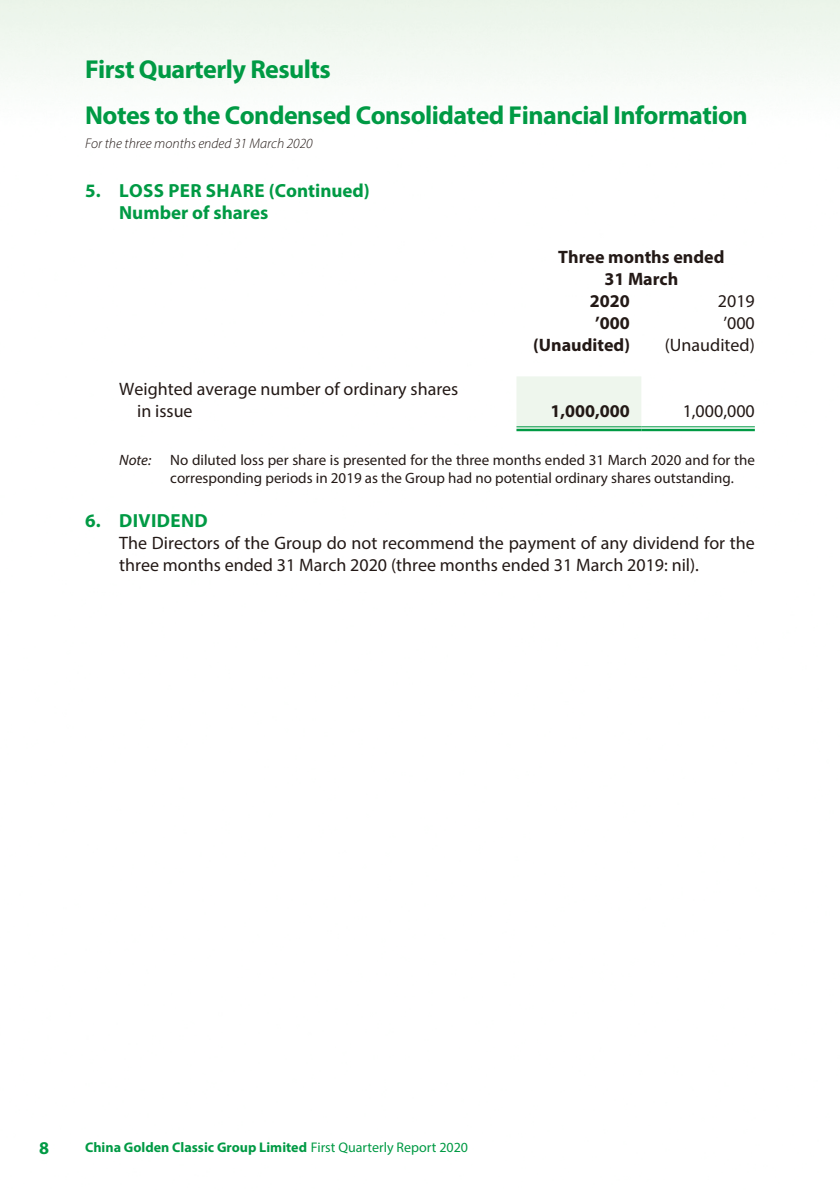
<style>
.page{position:relative;width:840px;height:1191px;background:#fff}
.page>*{position:absolute;margin:0;border:0;box-sizing:border-box;transform-origin:0 0}
.t1{font:700 26px/45.4px "Myriad Pro";letter-spacing:-.02em;color:#009a44}
.t2{font:700 19px/22px "Myriad Pro";color:#009a44}
.t3{font:700 19px "Myriad Pro";letter-spacing:.02em;color:#009a44}
.t4{font:18px/22px "Myriad Pro";color:#231916}
.t5{font:700 18px "Myriad Pro";color:#231916}
.t6{font:700 18px "Myriad Pro";color:#009a44}
.t7{font:15px/18px "Myriad Pro";color:#231916}
.t8{font:italic 15px "Myriad Pro";color:#231916}
.t9{font:700 14px "Myriad Pro";color:#009a44}
.t10{font:italic 300 14px "Myriad Pro";color:#231916}
.s1{font-weight:400}
</style>
<div class="page">
<img style="left:0;top:0;width:839px;height:432px">
<div style="left:516px;top:376px;width:125px;height:53px;background:#eef6ed"></div>
<hr style="left:516px;top:426px;width:125px;height:1px;background:#009a44">
<hr style="left:516px;top:429px;width:125px;height:2px;background:#009a44">
<hr style="left:641px;top:426px;width:113px;height:1px;background:#009a44">
<hr style="left:641px;top:429px;width:113px;height:2px;background:#009a44">
<h1 class="t1" style="left:85px;top:46px;width:664px">First Quarterly Results<br>Notes to the Condensed Consolidated Financial Information</h1>
<p class="t10" style="left:85px;top:135px;width:229px">For the three months ended 31 March 2020</p>
<p class="t2" style="left:119px;top:179px;width:252px;text-indent:-34px">5. LOSS PER SHARE (Continued)<br>Number of shares</p>
<p class="t4" style="left:137px;top:378px;width:322px;text-indent:-18px">Weighted average number of ordinary shares in issue</p>
<p class="t5" style="left:558px;top:246px;width:167px">Three months ended</p>
<p class="t5" style="left:604px;top:268px;width:75px">31 March</p>
<p class="t5" style="left:589px;top:290px;width:41px">2020</p>
<p class="t4" style="left:717px;top:290px;width:38px">2019</p>
<p class="t5" style="left:595px;top:312px;width:36px">’000</p>
<p class="t4" style="left:723px;top:312px;width:33px">’000</p>
<p class="t5" style="left:533px;top:334px;width:98px">(Unaudited)</p>
<p class="t4" style="left:664px;top:334px;width:91px">(Unaudited)</p>
<p class="t5" style="left:550px;top:399px;width:81px">1,000,000</p>
<p class="t4" style="left:682px;top:400px;width:74px">1,000,000</p>
<p class="t8" style="left:119px;top:451px;width:33px">Note:</p>
<p class="t7" style="left:170px;top:451px;width:586px">No diluted loss per share is presented for the three months ended 31 March 2020 and for the corresponding periods in 2019 as the Group had no potential ordinary shares outstanding.</p>
<p class="t3" style="left:85px;top:508px;width:124px">6. DIVIDEND</p>
<p class="t4" style="left:119px;top:532px;width:636px">The Directors of the Group do not recommend the payment of any dividend for the three months ended 31 March 2020 (three months ended 31 March 2019: nil).</p>
<p class="t6" style="left:39px;top:1135px;width:11px">8</p>
<p class="t9" style="left:85px;top:1138px;width:384px">China Golden Classic Group Limited <span class="s1">First Quarterly Report 2020</span></p>
</div>
